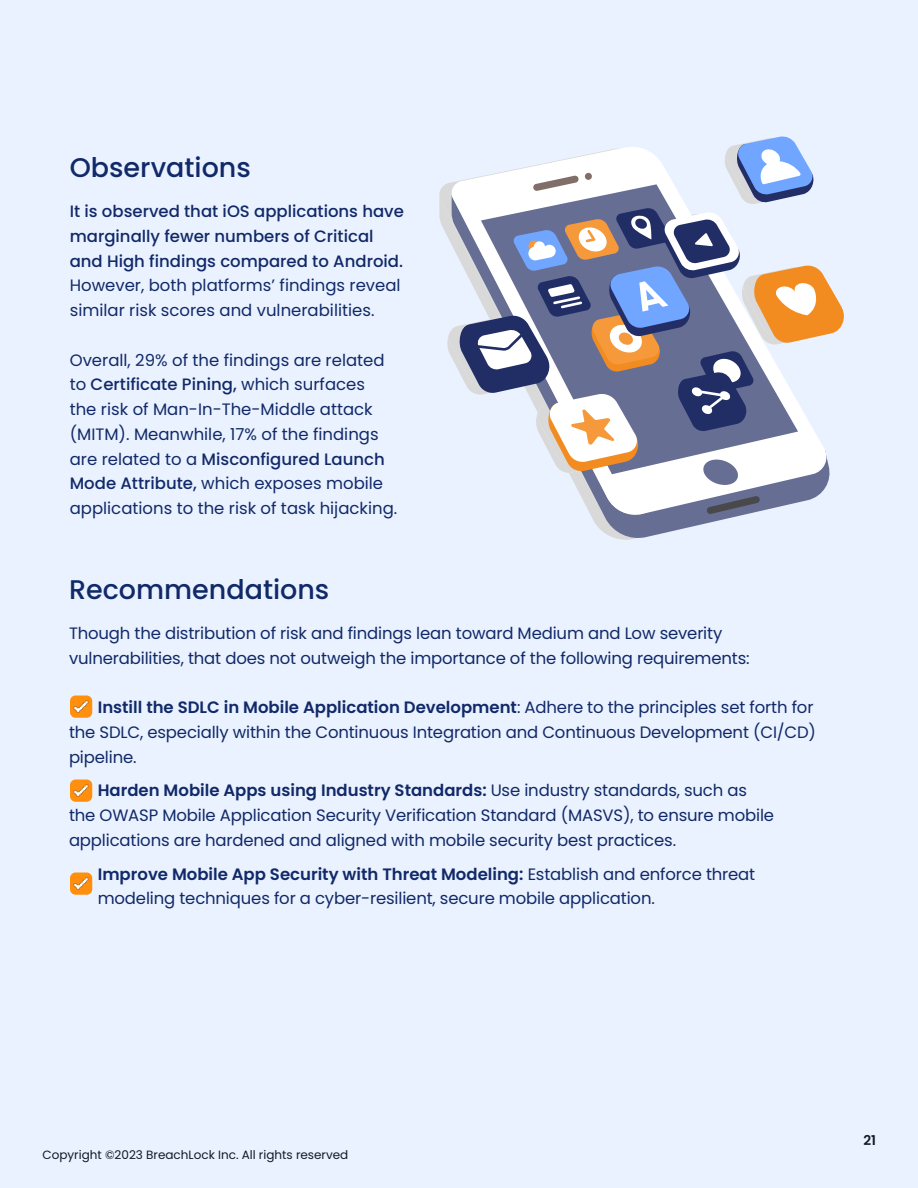
<style>
.page{position:relative;width:918px;height:1188px;background:#eaf2ff}
.page>*{position:absolute;margin:0;border:0;box-sizing:border-box;transform-origin:0 0}
.t1{font:500 27px "Poppins";color:#112968}
.t2{font:16.5px/24.8px "Poppins";letter-spacing:-.01em;color:#112968}
.t3{font:500 16.5px/24.8px "Poppins";color:#112968}
.t4{font:600 13.5px "Poppins";color:#111827}
.t5{font:12px "Poppins";color:#111827}
.s1{font-weight:500}
.s2{font-weight:600}
</style>
<div class="page">
<svg style="left:592px;top:517px;width:142px;height:23px"></svg>
<svg style="left:576px;top:487px;width:250px;height:30px"></svg>
<svg style="left:694px;top:496px;width:66px;height:20px"></svg>
<svg style="left:445px;top:136px;width:399px;height:351px"></svg>
<img style="left:70px;top:695px;width:23px;height:23px">
<img style="left:70px;top:779px;width:23px;height:23px">
<img style="left:70px;top:872px;width:23px;height:23px">
<h1 class="t1" style="left:70px;top:152px;width:183px">Observations</h1>
<p class="t3" style="left:70px;top:199px;width:336px">It is observed that iOS applications have marginally fewer numbers of Critical and High findings compared to Android.</p>
<p class="t2" style="left:70px;top:273px;width:332px">However, both platforms’ findings reveal similar risk scores and vulnerabilities.</p>
<p class="t2" style="left:70px;top:348px;width:329px">Overall, 29% of the findings are related to <span class="s1">Certificate Pining,</span> which surfaces<br>the risk of Man-In-The-Middle attack (MITM). Meanwhile, 17% of the findings are related to a <span class="s1">Misconfigured Launch Mode Attribute,</span> which exposes mobile applications to the risk of task hijacking.</p>
<h1 class="t1" style="left:69px;top:574px;width:262px">Recommendations</h1>
<p class="t2" style="left:69px;top:621px;width:682px">Though the distribution of risk and findings lean toward Medium and Low severity vulnerabilities, that does not outweigh the importance of the following requirements:</p>
<p class="t2" style="left:69px;top:695px;width:749px;text-indent:29px"><span class="s2">Instill the SDLC in Mobile Application Development</span>: Adhere to the principles set forth for the SDLC, especially within the Continuous Integration and Continuous Development (CI/CD) pipeline.</p>
<p class="t2" style="left:69px;top:778px;width:707px;text-indent:29px"><span class="s2">Harden Mobile Apps using Industry Standards:</span> Use industry standards, such as the OWASP Mobile Application Security Verification Standard (MASVS), to ensure mobile applications are hardened and aligned with mobile security best practices.</p>
<p class="t2" style="left:98px;top:862px;width:659px"><span class="s2">Improve Mobile App Security with Threat Modeling:</span> Establish and enforce threat modeling techniques for a cyber-resilient, secure mobile application.</p>
<p class="t5" style="left:43px;top:1148px;width:307px">Copyright ©2023 BreachLock Inc. All rights reserved</p>
<p class="t4" style="left:863px;top:1133px;width:14px">21</p>
</div>
